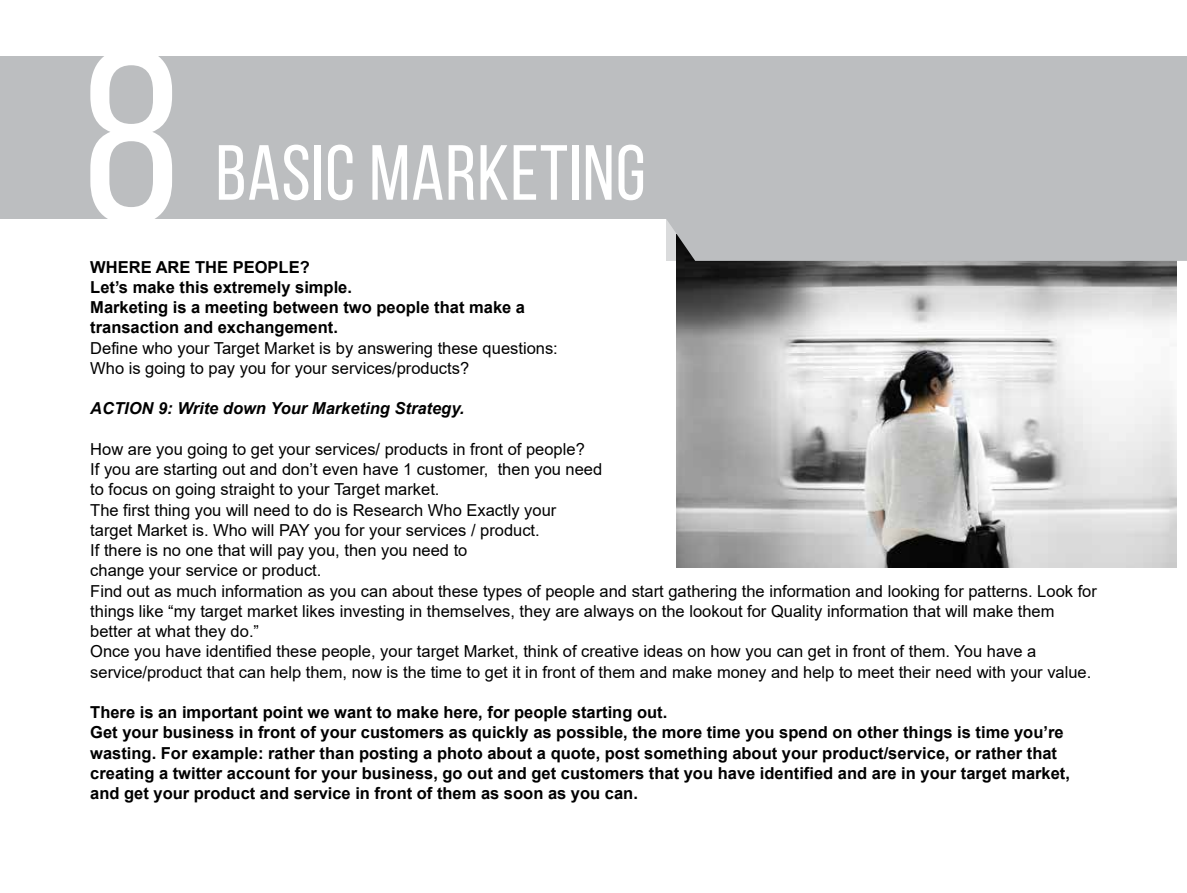
<style>
.page{position:relative;width:1187px;height:893px;background:#fff}
.page>*{position:absolute;margin:0;border:0;box-sizing:border-box;transform-origin:0 0}
.t1{font:247.5px "Bebas Neue";color:#fff}
.t2{font:78px "Bebas Neue";letter-spacing:.015em;color:#fff}
.t3{font:16.5px/20.2px "Arial";color:#000}
.t4{font:700 16.5px/20.2px "Arial";color:#000}
.t5{font:italic 700 16.5px "Arial";color:#000}
</style>
<div class="page">
<div style="left:0;top:57px;width:1186px;height:162px;background:#bcbec0"></div>
<img style="left:676px;top:261px;width:500px;height:306px">
<div style="left:666px;top:219px;width:520px;height:42px;background:#bcbec0"></div>
<h1 class="t1" style="left:83px;top:3px;width:99px">8</h1>
<h2 class="t2" style="left:216px;top:131px;width:431px">BASIC MARKETING</h2>
<p class="t4" style="left:90px;top:257px;width:436px">WHERE ARE THE PEOPLE?<br>Let’s make this extremely simple.<br>Marketing is a meeting between two people that make a transaction and exchangement.</p>
<p class="t3" style="left:90px;top:338px;width:469px">Define who your Target Market is by answering these questions:<br>Who is going to pay you for your services/products?</p>
<p class="t5" style="left:90px;top:398px;width:376px">ACTION 9: Write down Your Marketing Strategy.</p>
<p class="t3" style="left:90px;top:439px;width:1008px">How are you going to get your services/ products in front of people?<br>If you are starting out and don’t even have 1 customer, then you need<br>to focus on going straight to your Target market.<br>The first thing you will need to do is Research Who Exactly your<br>target Market is. Who will PAY you for your services / product.<br>If there is no one that will pay you, then you need to<br>change your service or product.<br>Find out as much information as you can about these types of people and start gathering the information and looking for patterns. Look for things like “my target market likes investing in themselves, they are always on the lookout for Quality information that will make them better at what they do.”<br>Once you have identified these people, your target Market, think of creative ideas on how you can get in front of them. You have a service/product that can help them, now is the time to get it in front of them and make money and help to meet their need with your value.</p>
<p class="t4" style="left:90px;top:702px;width:981px">There is an important point we want to make here, for people starting out.<br>Get your business in front of your customers as quickly as possible, the more time you spend on other things is time you’re wasting. For example: rather than posting a photo about a quote, post something about your product/service, or rather that creating a twitter account for your business, go out and get customers that you have identified and are in your target market, and get your product and service in front of them as soon as you can.</p>
</div>
